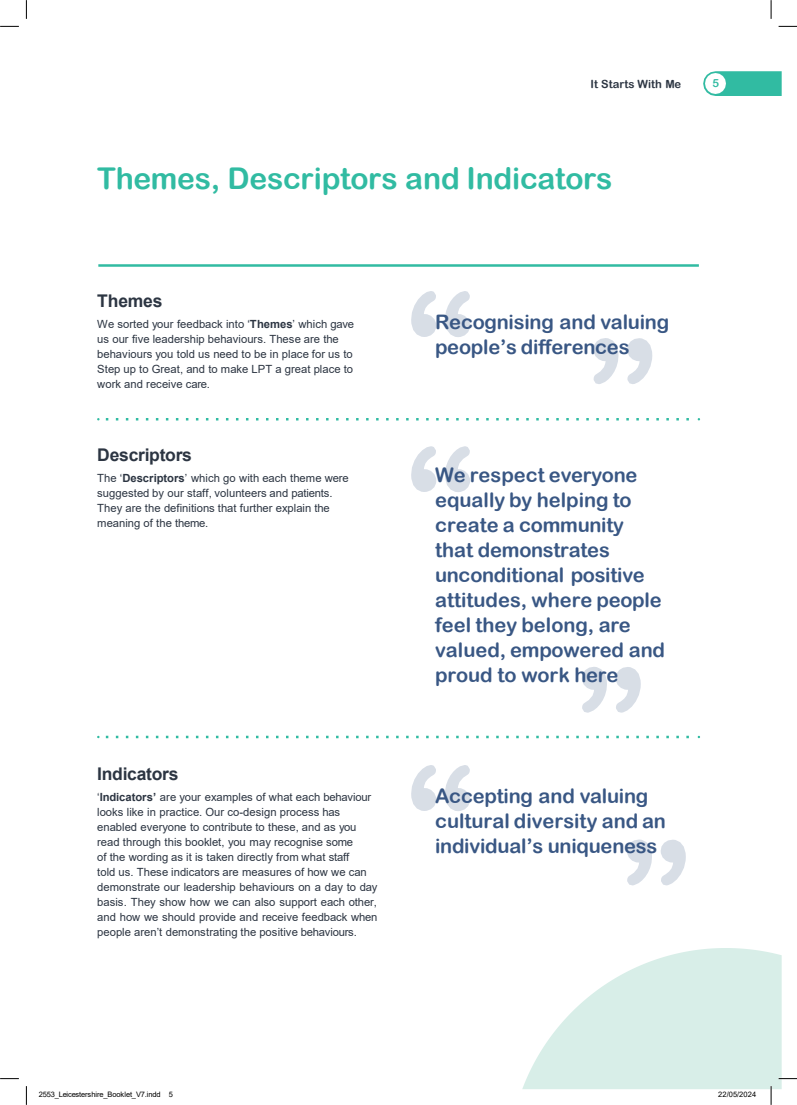
<style>
.page{position:relative;width:797px;height:1105px;background:#fff}
.page>*{position:absolute;margin:0;border:0;box-sizing:border-box;transform-origin:0 0}
.t1{font:30px "Arial Rounded MT Bold";letter-spacing:-.01em;color:#31bba2}
.t2{font:20px/25px "Arial Rounded MT Bold";letter-spacing:-.005em;color:#395784}
.t3{font:700 17.5px "Arial";letter-spacing:-.015em;color:#2c3542}
.t4{font:11.25px/15px "Arial";color:#2c3542}
.t5{font:11.25px "Arial Rounded MT Bold";color:#2c3542}
.t6{font:11.25px "Arial Rounded MT Bold";color:#31bba2}
.Slide{font:7.5px "Arial";letter-spacing:-.02em;color:#000}
.s1{font-weight:700}
</style>
<div class="page">
<svg style="left:411px;top:291px;width:25px;height:46px"></svg>
<svg style="left:445px;top:291px;width:25px;height:46px"></svg>
<svg style="left:627px;top:338px;width:25px;height:46px"></svg>
<svg style="left:593px;top:338px;width:25px;height:46px"></svg>
<svg style="left:411px;top:446px;width:25px;height:46px"></svg>
<svg style="left:445px;top:446px;width:25px;height:46px"></svg>
<svg style="left:615px;top:667px;width:25px;height:46px"></svg>
<svg style="left:582px;top:667px;width:24px;height:46px"></svg>
<svg style="left:106px;top:736px;width:593px;height:2px"></svg>
<svg style="left:106px;top:418px;width:593px;height:3px"></svg>
<svg style="left:411px;top:765px;width:25px;height:46px"></svg>
<svg style="left:445px;top:765px;width:25px;height:46px"></svg>
<svg style="left:660px;top:840px;width:25px;height:45px"></svg>
<svg style="left:627px;top:840px;width:24px;height:45px"></svg>
<hr style="left:98px;top:264px;width:600px;height:3px;background:#31bba2">
<svg style="left:522px;top:948px;width:259px;height:141px;fill:#d8eee8"></svg>
<svg style="left:778px;top:1078px;width:18px;height:1px"></svg>
<svg style="left:769px;top:1086px;width:2px;height:19px"></svg>
<svg style="left:703px;top:71px;width:78px;height:25px;background:#3dbfa7"></svg>
<img style="left:705px;top:74px;width:20px;height:20px">
<svg style="left:0;top:26px;width:19px;height:1px"></svg>
<svg style="left:778px;top:26px;width:18px;height:1px"></svg>
<svg style="left:0;top:1078px;width:19px;height:1px"></svg>
<svg style="left:26px;top:0;width:1px;height:19px"></svg>
<svg style="left:26px;top:1086px;width:1px;height:19px"></svg>
<svg style="left:770px;top:0;width:1px;height:19px"></svg>
<p class="t5" style="left:590px;top:77px;width:92px">It Starts With Me</p>
<p class="t6" style="left:712px;top:77px;width:8px">5</p>
<h2 class="t1" style="left:97px;top:161px;width:516px">Themes, Descriptors and Indicators</h2>
<p class="t3" style="left:97px;top:288px;width:67px">Themes</p>
<p class="t4" style="left:97px;top:317px;width:258px">We sorted your feedback into ‘<span class="s1">Themes</span>’ which gave us our five leadership behaviours. These are the behaviours you told us need to be in place for us to Step up to Great, and to make LPT a great place to work and receive care.</p>
<p class="t3" style="left:97px;top:442px;width:96px">Descriptors</p>
<p class="t4" style="left:97px;top:471px;width:253px">The ‘<span class="s1">Descriptors</span>’ which go with each theme were suggested by our staff, volunteers and patients.</p>
<p class="t4" style="left:97px;top:501px;width:234px">They are the definitions that further explain the meaning of the theme.</p>
<p class="t3" style="left:97px;top:761px;width:83px">Indicators</p>
<p class="t4" style="left:97px;top:790px;width:275px">‘<span class="s1">Indicators’</span> are your examples of what each behaviour looks like in practice. Our co-design process has enabled everyone to contribute to these, and as you read through this booklet, you may recognise some</p>
<p class="t4" style="left:97px;top:850px;width:271px">of the wording as it is taken directly from what staff told us. These indicators are measures of how we can</p>
<p class="t4" style="left:97px;top:880px;width:282px;text-align:justify">demonstrate our leadership behaviours on a day to day basis. They show how we can also support each other, and how we should provide and receive feedback when people aren’t demonstrating the positive behaviours.</p>
<p class="t2" style="left:435px;top:309px;width:235px">Recognising and valuing people’s differences</p>
<p class="t2" style="left:435px;top:462px;width:231px">We respect everyone equally by helping to create a community that demonstrates unconditional positive attitudes, where people feel they belong, are valued, empowered and proud to work here</p>
<p class="t2" style="left:435px;top:783px;width:232px">Accepting and valuing cultural diversity and an individual’s uniqueness</p>
<p class="Slide" style="left:39px;top:1090px;width:136px">2553_Leicestershire_Booklet_V7.indd 5</p>
<p class="Slide" style="left:718px;top:1090px;width:39px">22/05/2024</p>
</div>
